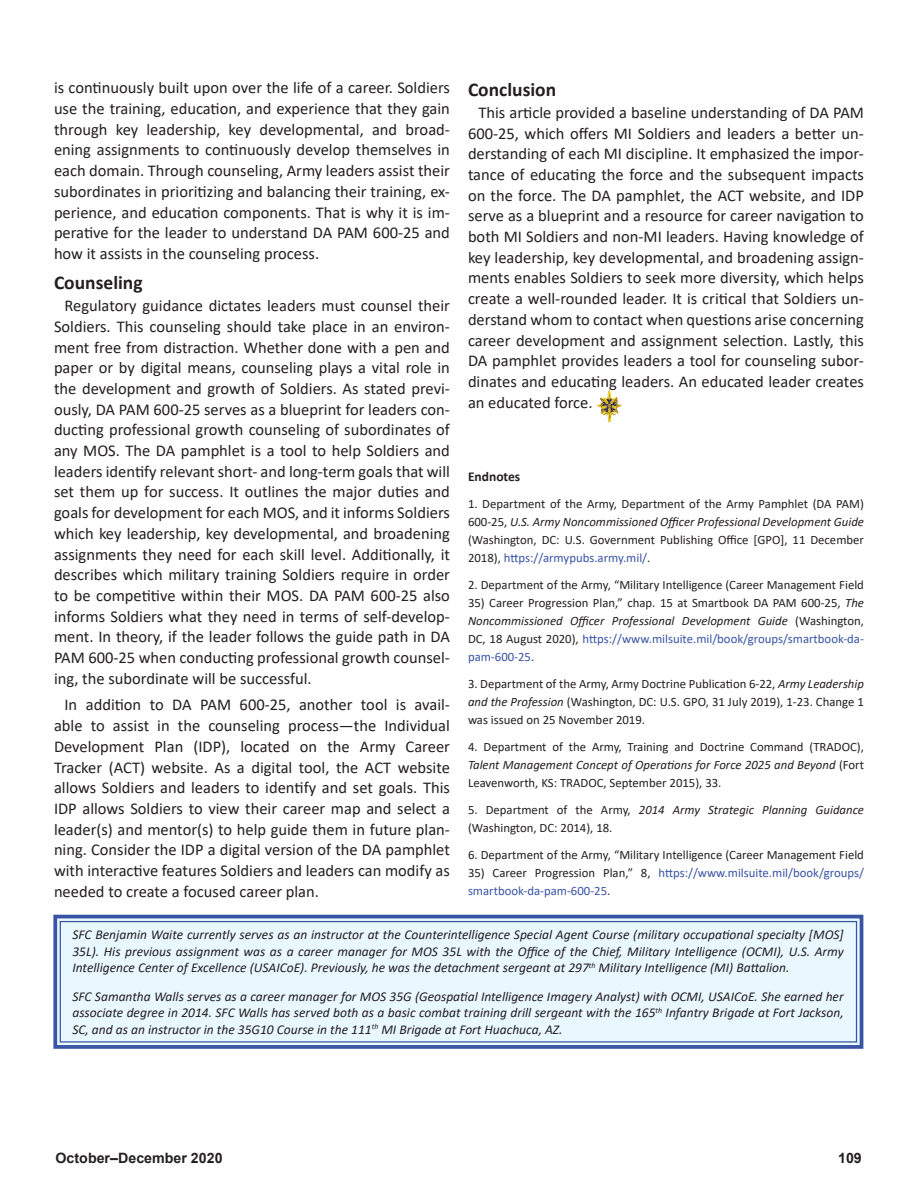
<style>
.page{position:relative;width:918px;height:1188px;background:#fff}
.page>*{position:absolute;margin:0;border:0;box-sizing:border-box;transform-origin:0 0}
.t1{font:700 19.5px "Calibri";color:#231f20}
.Body_Text{font:16.5px/20.7px "Calibri";color:#231f20;text-align:justify}
.t2{font:700 14.25px "Arial";color:#231f20}
.Biography{font:italic 13.5px/16.5px "Calibri";color:#231f20;text-align:justify}
.Endnote_title{font:700 13.5px "Calibri";color:#231f20}
.Endnote_text{font:12.75px/18px "Calibri";color:#231f20;text-align:justify}
.Endnote_text-2{font:12.75px/18px "Calibri";color:#3954a5}
.s1{font-style:italic}
.s2{color:#3954a5}
.s3{color:#231f20}
</style>
<div class="page">
<svg style="left:53px;top:914px;width:811px;height:135px;background:#ddecf7"></svg>
<div style="left:60px;top:921px;width:797px;height:122px;border:1px solid #3954a5"></div>
<img style="left:596px;top:390px;width:26px;height:32px">
<p class="Body_Text" style="left:54px;top:77px;width:397px">is continuously built upon over the life of a career. Soldiers use the training, education, and experience that they gain through key leadership, key developmental, and broad&shy;ening assignments to continuously develop themselves in each domain. Through counseling, Army leaders assist their subordinates in prioritizing and balancing their training, ex&shy;perience, and education components. That is why it is im&shy;perative for the leader to understand DA PAM 600-25 and how it assists in the counseling process.</p>
<p class="t1" style="left:54px;top:269px;width:90px">Counseling</p>
<p class="Body_Text" style="left:54px;top:295px;width:398px;text-indent:10px">Regulatory guidance dictates leaders must counsel their Soldiers. This counseling should take place in an environ&shy;ment free from distraction. Whether done with a pen and paper or by digital means, counseling plays a vital role in the development and growth of Soldiers. As stated previ&shy;ously, DA PAM 600-25 serves as a blueprint for leaders con&shy;ducting professional growth counseling of subordinates of any MOS. The DA pamphlet is a tool to help Soldiers and leaders identify relevant short- and long-term goals that will set them up for success. It outlines the major duties and goals for development for each MOS, and it informs Soldiers which key leadership, key developmental, and broadening assignments they need for each skill level. Additionally, it describes which military training Soldiers require in order to be competitive within their MOS. DA PAM 600-25 also informs Soldiers what they need in terms of self-develop&shy;ment. In theory, if the leader follows the guide path in DA PAM 600-25 when conducting professional growth counsel&shy;ing, the subordinate will be successful.</p>
<p class="Body_Text" style="left:54px;top:694px;width:398px;text-indent:10px">In addition to DA PAM 600-25, another tool is avail&shy;able to assist in the counseling process—the Individual Development Plan (IDP), located on the Army Career Tracker (ACT) website. As a digital tool, the ACT website allows Soldiers and leaders to identify and set goals. This IDP allows Soldiers to view their career map and select a leader(s) and mentor(s) to help guide them in future plan&shy;ning. Consider the IDP a digital version of the DA pamphlet with interactive features Soldiers and leaders can modify as needed to create a focused career plan.</p>
<p class="t1" style="left:468px;top:75px;width:90px">Conclusion</p>
<p class="Body_Text" style="left:468px;top:102px;width:398px;text-indent:10px">This article provided a baseline understanding of DA PAM 600-25, which offers MI Soldiers and leaders a better un&shy;derstanding of each MI discipline. It emphasized the impor&shy;tance of educating the force and the subsequent impacts on the force. The DA pamphlet, the ACT website, and IDP serve as a blueprint and a resource for career navigation to both MI Soldiers and non-MI leaders. Having knowledge of key leadership, key developmental, and broadening assign&shy;ments enables Soldiers to seek more diversity, which helps create a well-rounded leader. It is critical that Soldiers un&shy;derstand whom to contact when questions arise concerning career development and assignment selection. Lastly, this DA pamphlet provides leaders a tool for counseling subor&shy;dinates and educating leaders. An educated leader creates an educated force.</p>
<p class="Endnote_title" style="left:468px;top:467px;width:54px">Endnotes</p>
<p class="Endnote_text" style="left:468px;top:495px;width:398px">1. Department of the Army, Department of the Army Pamphlet (DA PAM)<br>600-25, <span class="s1">U.S. Army Noncommissioned Officer Professional Development Guide </span>(Washington, DC: U.S. Government Publishing Office [GPO], 11 December 2018), <span class="s2">https://armypubs.army.mil/</span>.</p>
<p class="Endnote_text" style="left:468px;top:576px;width:397px">2. Department of the Army, “Military Intelligence (Career Management Field</p>
<p class="Endnote_text" style="left:468px;top:594px;width:397px">35) Career Progression Plan,” chap. 15 at Smartbook DA PAM 600-25, <span class="s1">The Noncommissioned Officer Professional Development Guide</span> (Washington, DC, 18 August 2020), <span class="s2">https://www.milsuite.mil/book/groups/smartbook-da&shy;pam-600-25</span>.</p>
<p class="Endnote_text" style="left:468px;top:675px;width:398px">3. Department of the Army, Army Doctrine Publication 6-22, <span class="s1">Army Leadership and the Profession</span> (Washington, DC: U.S. GPO, 31 July 2019), 1-23. Change 1 was issued on 25 November 2019.</p>
<p class="Endnote_text" style="left:468px;top:738px;width:398px">4. Department of the Army, Training and Doctrine Command (TRADOC), <span class="s1">Talent Management Concept of Operations for Force 2025 and Beyond</span> (Fort Leavenworth, KS: TRADOC, September 2015), 33.</p>
<p class="Endnote_text" style="left:468px;top:801px;width:397px">5. Department of the Army, <span class="s1">2014 Army Strategic Planning Guidance </span>(Washington, DC: 2014), 18.</p>
<p class="Endnote_text" style="left:468px;top:846px;width:397px">6. Department of the Army, “Military Intelligence (Career Management Field</p>
<p class="Endnote_text-2" style="left:468px;top:864px;width:397px"><span class="s3">35) Career Progression Plan,” 8,</span> https://www.milsuite.mil/book/groups/ smartbook-da-pam-600-25<span class="s3">.</span></p>
<p class="Biography" style="left:72px;top:926px;width:773px">SFC Benjamin Waite currently serves as an instructor at the Counterintelligence Special Agent Course (military occupational specialty [MOS] 35L). His previous assignment was as a career manager for MOS 35L with the Office of the Chief, Military Intelligence (OCMI), U.S. Army Intelligence Center of Excellence (USAICoE). Previously, he was the detachment sergeant at 297<sup>th</sup> Military Intelligence (MI) Battalion.</p>
<p class="Biography" style="left:72px;top:987px;width:773px">SFC Samantha Walls serves as a career manager for MOS 35G (Geospatial Intelligence Imagery Analyst) with OCMI, USAICoE. She earned her associate degree in 2014. SFC Walls has served both as a basic combat training drill sergeant with the 165<sup>th</sup> Infantry Brigade at Fort Jackson, SC, and as an instructor in the 35G10 Course in the 111<sup>th</sup> MI Brigade at Fort Huachuca, AZ.</p>
<p class="t2" style="left:56px;top:1148px;width:169px">October–December 2020</p>
<p class="t2" style="left:838px;top:1148px;width:25px">109</p>
</div>
